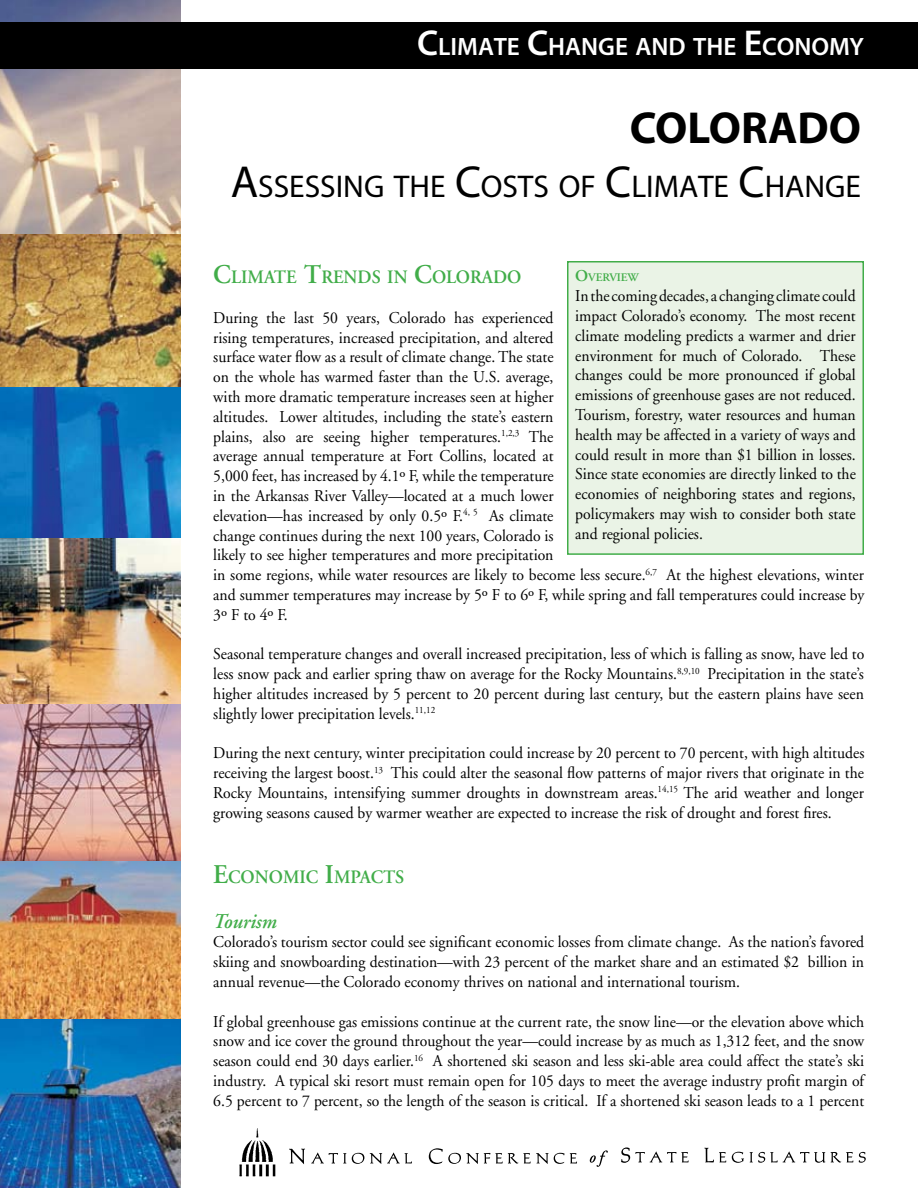
<style>
.page{position:relative;width:918px;height:1188px;background:#fff}
.page>*{position:absolute;margin:0;border:0;box-sizing:border-box;transform-origin:0 0}
.t1{font:700 45px "Myriad Pro";color:#000}
.t2{font:31.5px "Myriad Pro";color:#000}
.t3{font:600 25.2px "Myriad Pro";color:#fff}
.t4{font:italic 600 21px "Adobe Garamond";color:#41ad49;scale:.95 1}
.t5{font:600 18.9px "Adobe Garamond";color:#41ad49;scale:.95 1}
.t6{font:16.5px/19.8px "Adobe Garamond";color:#000;text-align:justify;scale:.95 1}
.t7{font:600 11.55px "Adobe Garamond";color:#41ad49}
.s1{font-size:36px}
.s2{font-size:45px}
.s3{font-size:27px}
.s4{font-size:16.5px}
</style>
<div class="page">
<img style="left:0;top:1018px;width:180px;height:170px">
<svg style="left:289px;top:1149px;width:16px;height:15px"></svg>
<svg style="left:311px;top:1152px;width:35px;height:12px"></svg>
<svg style="left:352px;top:1153px;width:12px;height:11px"></svg>
<svg style="left:370px;top:1152px;width:42px;height:12px"></svg>
<svg style="left:429px;top:1148px;width:148px;height:16px"></svg>
<svg style="left:590px;top:1150px;width:18px;height:17px"></svg>
<svg style="left:621px;top:1148px;width:68px;height:15px"></svg>
<svg style="left:704px;top:1148px;width:22px;height:14px"></svg>
<svg style="left:732px;top:1152px;width:12px;height:11px"></svg>
<svg style="left:750px;top:1151px;width:103px;height:12px"></svg>
<svg style="left:859px;top:1152px;width:7px;height:11px"></svg>
<img style="left:239px;top:1128px;width:37px;height:49px">
<img style="left:0;top:234px;width:181px;height:153px">
<img style="left:0;top:387px;width:181px;height:631px">
<div style="left:568px;top:262px;width:295px;height:292px;background:#eaf3e6"></div>
<div style="left:567px;top:261px;width:297px;height:294px;border:2px solid #41ad49"></div>
<img style="left:0;top:0;width:181px;height:234px">
<div style="left:0;top:22px;width:918px;height:47px;background:#000"></div>
<h3 class="t3" style="left:417px;top:30px;width:448px"><span class="s1">C</span>LIMATE <span class="s1">C</span>HANGE AND THE <span class="s1">E</span>CONOMY</h3>
<h1 class="t1" style="left:630px;top:99px;width:233px">COLORADO</h1>
<h2 class="t2" style="left:231px;top:167px;width:632px"><span class="s2">A</span>SSESSING THE <span class="s2">C</span>OSTS OF <span class="s2">C</span>LIMATE <span class="s2">C</span>HANGE</h2>
<p class="t5" style="left:213px;top:267px;width:326px"><span class="s3">C</span>LIMATE <span class="s3">T</span>RENDS IN <span class="s3">C</span>OLORADO</p>
<p class="t6" style="left:213px;top:308px;width:687px;text-align:left">During the last 50 years, Colorado has experienced<br>rising temperatures, increased precipitation, and altered<br>surface water flow as a result of climate change. The state<br>on the whole has warmed faster than the U.S. average,<br>with more dramatic temperature increases seen at higher<br>altitudes. Lower altitudes, including the state’s eastern<br>plains, also are seeing higher temperatures.<sup>1,2,3</sup> The<br>average annual temperature at Fort Collins, located at<br>5,000 feet, has increased by 4.1º F, while the temperature<br>in the Arkansas River Valley—located at a much lower<br>elevation—has increased by only 0.5º F.<sup>4,</sup> <sup>5</sup> As climate<br>change continues during the next 100 years, Colorado is<br>likely to see higher temperatures and more precipitation<br>in some regions, while water resources are likely to become less secure.<sup>6,7</sup> At the highest elevations, winter and summer temperatures may increase by 5º F to 6º F, while spring and fall temperatures could increase by 3º F to 4º F.</p>
<p class="t6" style="left:213px;top:645px;width:687px">Seasonal temperature changes and overall increased precipitation, less of which is falling as snow, have led to less snow pack and earlier spring thaw on average for the Rocky Mountains.<sup>8,9,10</sup> Precipitation in the state’s higher altitudes increased by 5 percent to 20 percent during last century, but the eastern plains have seen slightly lower precipitation levels.<sup>11,12</sup></p>
<p class="t6" style="left:213px;top:744px;width:687px">During the next century, winter precipitation could increase by 20 percent to 70 percent, with high altitudes receiving the largest boost.<sup>13</sup> This could alter the seasonal flow patterns of major rivers that originate in the Rocky Mountains, intensifying summer droughts in downstream areas.<sup>14,15</sup> The arid weather and longer growing seasons caused by warmer weather are expected to increase the risk of drought and forest fires.</p>
<p class="t7" style="left:575px;top:271px;width:65px"><span class="s4">O</span>VERVIEW</p>
<p class="t6" style="left:575px;top:286px;width:297px">In the coming decades, a changing climate could impact Colorado’s economy. The most recent climate modeling predicts a warmer and drier environment for much of Colorado. These changes could be more pronounced if global emissions of greenhouse gases are not reduced.<br>Tourism, forestry, water resources and human health may be affected in a variety of ways and could result in more than $1 billion in losses.<br>Since state economies are directly linked to the economies of neighboring states and regions, policymakers may wish to consider both state and regional policies.</p>
<p class="t5" style="left:213px;top:866px;width:203px"><span class="s3">E</span>CONOMIC <span class="s3">I</span>MPACTS</p>
<p class="t4" style="left:213px;top:909px;width:68px">Tourism</p>
<p class="t6" style="left:213px;top:933px;width:687px">Colorado’s tourism sector could see significant economic losses from climate change. As the nation’s favored skiing and snowboarding destination—with 23 percent of the market share and an estimated $2 billion in annual revenue—the Colorado economy thrives on national and international tourism.</p>
<p class="t6" style="left:213px;top:1012px;width:687px">If global greenhouse gas emissions continue at the current rate, the snow line—or the elevation above which snow and ice cover the ground throughout the year—could increase by as much as 1,312 feet, and the snow season could end 30 days earlier.<sup>16</sup> A shortened ski season and less ski-able area could affect the state’s ski industry. A typical ski resort must remain open for 105 days to meet the average industry profit margin of 6.5 percent to 7 percent, so the length of the season is critical. If a shortened ski season leads to a 1 percent</p>
</div>
